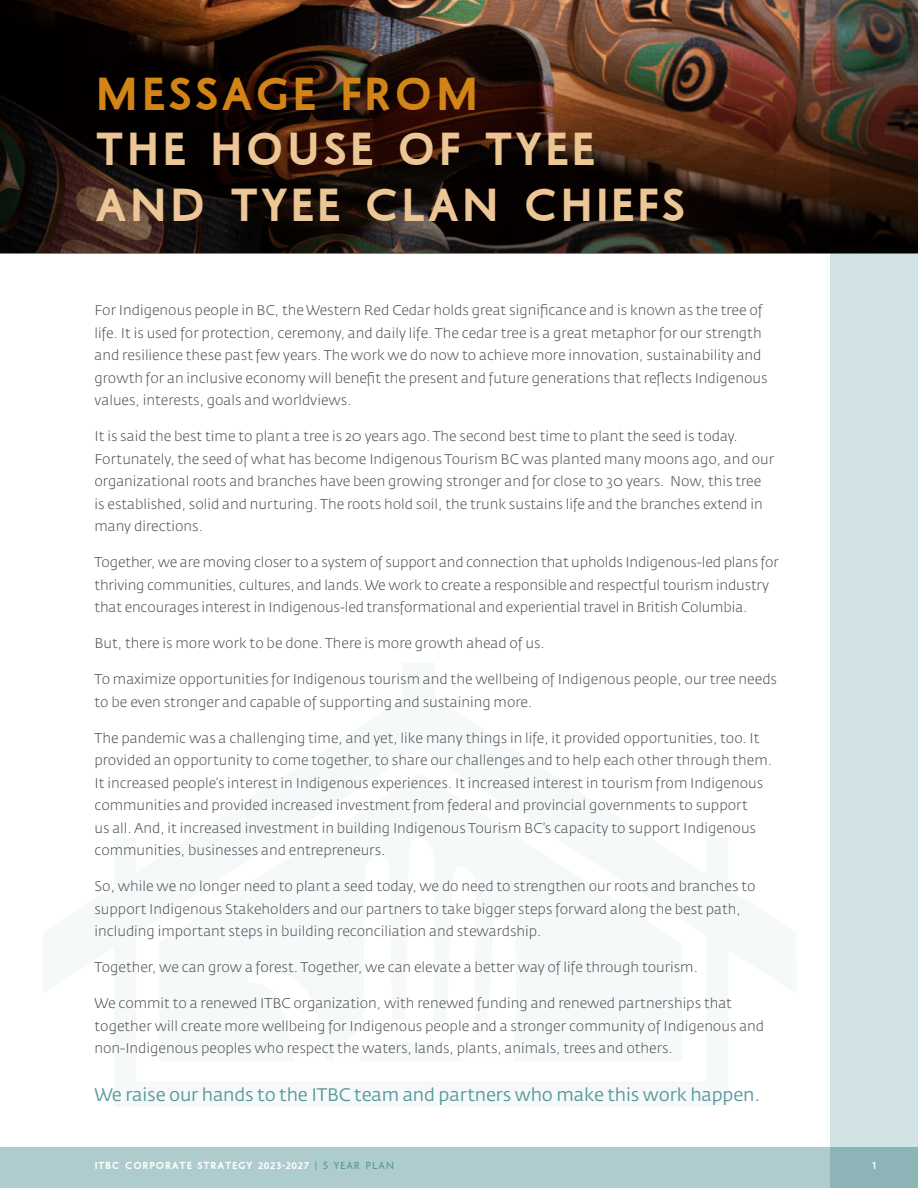
<style>
.page{position:relative;width:918px;height:1188px;background:#fff}
.page>*{position:absolute;margin:0;border:0;box-sizing:border-box;transform-origin:0 0}
.t1{font:700 47.1px/55.5px "Aboriginal Sans";letter-spacing:.09em;color:#edc696}
.t2{font:700 47.1px "Aboriginal Sans";color:#d28416}
.t3{font:18px "Fedra Sans Std";letter-spacing:-.01em;color:#59979c}
.t4{font:300 13.95px/22.5px "Fedra Sans Std";color:#4d4d4f}
.t5{font:700 10.5px "Aboriginal Sans";color:#fff}
.t6{font:700 10.35px "Aboriginal Sans";letter-spacing:.01em;color:#fff}
.s1{font-weight:400;color:#59979c}
</style>
<div class="page">
<img style="left:0;top:0;width:830px;height:16px">
<svg style="left:0;top:16px;width:830px;height:237px;background:#2d1911"></svg>
<svg style="left:830px;top:0;width:88px;height:1148px;background:#adb8b7"></svg>
<svg style="left:0;top:1148px;width:918px;height:40px;background:#abc9cb"></svg>
<h1 class="t2" style="left:97px;top:59px;width:76px">MESSAGE</h1>
<h1 class="t2" style="left:341px;top:59px;width:61px">FROM</h1>
<h1 class="t1" style="left:97px;top:124px;width:31px">THE</h1>
<h1 class="t1" style="left:212px;top:124px;width:68px">HOUSE</h1>
<h1 class="t1" style="left:97px;top:124px;width:474px;text-indent:302px">OF TYEE<br>AN D TYEE CLAN</h1>
<h1 class="t1" style="left:525px;top:180px;width:160px">CHIEFS</h1>
<p class="t4" style="left:94px;top:299px;width:675px">For Indigenous people in BC, the Western Red Cedar holds great significance and is known as the tree of life. It is used for protection, ceremony, and daily life. The cedar tree is a great metaphor for our strength and resilience these past few years. The work we do now to achieve more innovation, sustainability and growth for an inclusive economy will benefit the present and future generations that reflects Indigenous values, interests, goals and worldviews.</p>
<p class="t4" style="left:94px;top:425px;width:681px">It is said the best time to plant a tree is 20 years ago. The second best time to plant the seed is today.<br>Fortunately, the seed of what has become Indigenous Tourism BC was planted many moons ago, and our organizational roots and branches have been growing stronger and for close to 30 years. Now, this tree is established, solid and nurturing. The roots hold soil, the trunk sustains life and the branches extend in many directions.</p>
<p class="t4" style="left:95px;top:551px;width:686px">Together, we are moving closer to a system of support and connection that upholds Indigenous-led plans for thriving communities, cultures, and lands. We work to create a responsible and respectful tourism industry that encourages interest in Indigenous-led transformational and experiential travel in British Columbia.</p>
<p class="t4" style="left:95px;top:632px;width:449px">But, there is more work to be done. There is more growth ahead of us.</p>
<p class="t4" style="left:95px;top:668px;width:684px">To maximize opportunities for Indigenous tourism and the wellbeing of Indigenous people, our tree needs to be even stronger and capable of supporting and sustaining more.</p>
<p class="t4" style="left:95px;top:727px;width:676px">The pandemic was a challenging time, and yet, like many things in life, it provided opportunities, too. It provided an opportunity to come together, to share our challenges and to help each other through them.<br>It increased people’s interest in Indigenous experiences. It increased interest in tourism from Indigenous communities and provided increased investment from federal and provincial governments to support<br>us all. And, it increased investment in building Indigenous Tourism BC’s capacity to support Indigenous communities, businesses and entrepreneurs.</p>
<p class="t4" style="left:95px;top:875px;width:663px">So, while we no longer need to plant a seed today, we do need to strengthen our roots and branches to support Indigenous Stakeholders and our partners to take bigger steps forward along the best path, including important steps in building reconciliation and stewardship.</p>
<p class="t4" style="left:95px;top:956px;width:602px">Together, we can grow a forest. Together, we can elevate a better way of life through tourism.</p>
<p class="t4" style="left:95px;top:992px;width:671px">We commit to a renewed ITBC organization, with renewed funding and renewed partnerships that together will create more wellbeing for Indigenous people and a stronger community of Indigenous and non-Indigenous peoples who respect the waters, lands, plants, animals, trees and others.</p>
<p class="t3" style="left:94px;top:1083px;width:663px">We raise our hands to the ITBC team and partners who make this work happen.</p>
<p class="t6" style="left:95px;top:1158px;width:39px">ITBC COR</p>
<p class="t6" style="left:150px;top:1158px;width:15px">PORATE</p>
<p class="t6" style="left:198px;top:1158px;width:8px">STRATEG</p>
<p class="t6" style="left:247px;top:1158px;width:149px">Y 2023-2027 <span class="s1">| 5 YEAR PLAN</span></p>
<p class="t5" style="left:871px;top:1158px;width:8px">1</p>
</div>
